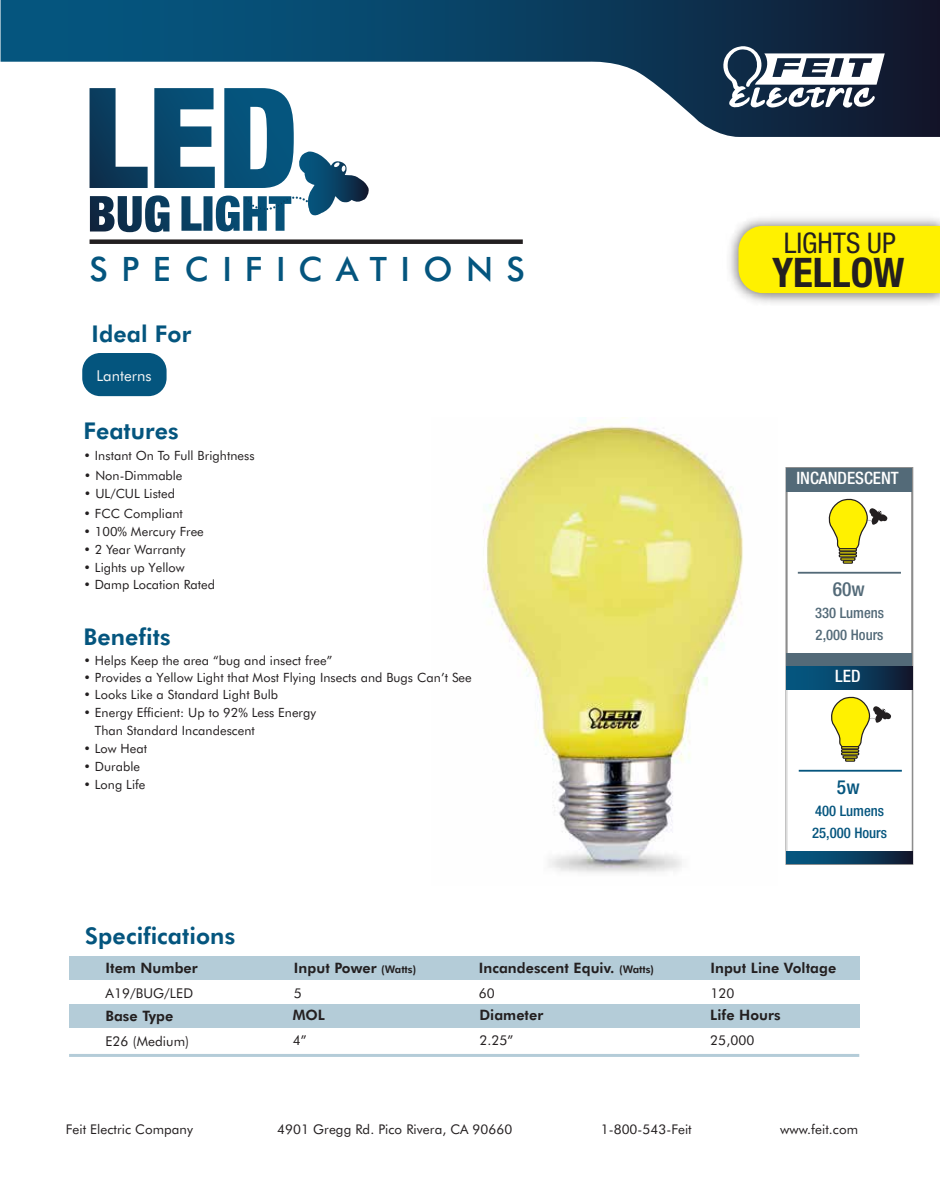
<style>
.page{position:relative;width:940px;height:1188px;background:#fff}
.page>*{position:absolute;margin:0;border:0;box-sizing:border-box;transform-origin:0 0}
.t1{font:700 condensed 40.8px "Helvetica Neue";color:#231f20}
.t2{font:500 33.6px "Futura BT";letter-spacing:.4em;color:#04557e}
.t3{font:condensed 28.5px "Helvetica Neue";color:#231f20}
.t4{font:800 23.1px "Futura BT";letter-spacing:.005em;color:#04557e}
.t5{font:500 condensed 19.5px "Helvetica Neue";color:#536a78}
.t6{font:500 condensed 19.5px "Helvetica Neue";color:#05557e}
.t7{font:500 condensed 17.1px "Helvetica Neue";color:#fff}
.t8{font:15px "Futura BT";color:#f5f5f5}
.t9{font:500 condensed 14.7px/21.9px "Helvetica Neue";color:#05557e}
.t10{font:500 condensed 14.7px/21.9px "Helvetica Neue";color:#536a78}
.t11{font:800 14.4px "Futura BT";letter-spacing:.005em;color:#231f20}
.t12{font:13.5px "Futura BT";letter-spacing:.005em;color:#231f20}
.t13{font:13.35px "Futura BT";letter-spacing:.005em;color:#231f20}
.t14{font:12.75px/18px "Futura BT";letter-spacing:.005em;color:#231f20}
.s1{font-size:10.5px}
</style>
<div class="page">
<hr style="left:69px;top:1054px;width:790px;height:3px;background:#04557e">
<div style="left:69px;top:956px;width:790px;height:24px;background:#b4ccd8"></div>
<div style="left:69px;top:1004px;width:790px;height:24px;background:#b4ccd8"></div>
<div style="left:82px;top:353px;width:84px;height:43px;background:#04557e;border-radius:18px"></div>
<div style="left:90px;top:239px;width:433px;height:5px;background:#231f20"></div>
<svg style="left:89px;top:137px;width:280px;height:95px"></svg>
<svg style="left:1px;top:0;width:939px;height:137px"></svg>
<svg style="left:722px;top:46px;width:162px;height:63px"></svg>
<img style="left:483px;top:418px;width:260px;height:455px">
<img style="left:729px;top:218px;width:211px;height:85px">
<div style="left:738px;top:226px;width:202px;height:67px;background:#fff100"></div>
<div style="left:785px;top:467px;width:128px;height:398px;border:2px solid #5b5b5b"></div>
<div style="left:786px;top:468px;width:126px;height:23px;background:#536a78"></div>
<div style="left:786px;top:654px;width:126px;height:12px;background:#536a78"></div>
<hr style="left:797px;top:572px;width:104px;height:2px;background:#536a78">
<svg style="left:828px;top:498px;width:59px;height:76px"></svg>
<div style="left:842px;top:560px;width:11px;height:4px;border:1px solid #231f20"></div>
<div style="left:786px;top:666px;width:126px;height:198px;background:#fff"></div>
<div style="left:786px;top:666px;width:126px;height:23px;background:linear-gradient(to right,#03608c,#111e35)"></div>
<svg style="left:786px;top:852px;width:126px;height:12px;background:#093e5f"></svg>
<hr style="left:798px;top:770px;width:103px;height:2px;background:#05557e">
<svg style="left:830px;top:696px;width:61px;height:76px"></svg>
<div style="left:845px;top:758px;width:10px;height:4px;border:1px solid #231f20"></div>
<h2 class="t2" style="left:89px;top:249px;width:437px">SPECIFICATIONS</h2>
<h3 class="t4" style="left:92px;top:320px;width:101px">Ideal For</h3>
<p class="t8" style="left:96px;top:367px;width:57px">Lanterns</p>
<h3 class="t4" style="left:83px;top:417px;width:97px">Features</h3>
<p class="t14" style="left:83px;top:447px;width:173px">• Instant On To Full Brightness</p>
<p class="t14" style="left:84px;top:467px;width:100px">• Non-Dimmable</p>
<p class="t14" style="left:84px;top:484px;width:93px">• UL/CUL Listed</p>
<p class="t14" style="left:83px;top:504px;width:101px">• FCC Compliant</p>
<p class="t14" style="left:83px;top:523px;width:122px">• 100% Mercury Free</p>
<p class="t14" style="left:83px;top:541px;width:104px">• 2 Year Warranty</p>
<p class="t14" style="left:83px;top:559px;width:103px">• Lights up Yellow</p>
<p class="t14" style="left:83px;top:575px;width:133px">• Damp Location Rated</p>
<h3 class="t4" style="left:83px;top:623px;width:89px">Benefits</h3>
<p class="t14" style="left:83px;top:652px;width:250px">• Helps Keep the area “bug and insect free”</p>
<p class="t14" style="left:83px;top:669px;width:390px">• Provides a Yellow Light that Most Flying Insects and Bugs Can’t See</p>
<p class="t14" style="left:83px;top:686px;width:196px">• Looks Like a Standard Light Bulb</p>
<p class="t14" style="left:95px;top:704px;width:222px;text-indent:-11px">• Energy Efficient: Up to 92% Less Energy<br>Than Standard Incandescent</p>
<p class="t14" style="left:83px;top:740px;width:65px">• Low Heat</p>
<p class="t14" style="left:83px;top:758px;width:58px">• Durable</p>
<p class="t14" style="left:83px;top:776px;width:64px">• Long Life</p>
<h3 class="t3" style="left:783px;top:226px;width:113px">LIGHTS UP</h3>
<h1 class="t1" style="left:772px;top:248px;width:134px">YELLOW</h1>
<h3 class="t7" style="left:796px;top:468px;width:104px">INCANDESCENT</h3>
<h3 class="t5" style="left:832px;top:578px;width:34px">60w</h3>
<p class="t10" style="left:815px;top:601px;width:70px">330 Lumens<br>2,000 Hours</p>
<h3 class="t7" style="left:835px;top:666px;width:27px">LED</h3>
<h3 class="t6" style="left:837px;top:776px;width:24px">5w</h3>
<p class="t9" style="left:812px;top:799px;width:76px">400 Lumens<br>25,000 Hours</p>
<h3 class="t4" style="left:85px;top:921px;width:152px">Specifications</h3>
<p class="t11" style="left:105px;top:959px;width:94px">Item Number</p>
<p class="t11" style="left:710px;top:959px;width:127px">Input Line Voltage</p>
<p class="t11" style="left:294px;top:959px;width:124px">Input Power <span class="s1">(Watts)</span></p>
<p class="t11" style="left:479px;top:959px;width:177px">Incandescent Equiv. <span class="s1">(Watts)</span></p>
<p class="t11" style="left:293px;top:1006px;width:34px">MOL</p>
<p class="t12" style="left:294px;top:985px;width:9px">5</p>
<p class="t12" style="left:479px;top:985px;width:17px">60</p>
<p class="t12" style="left:293px;top:1032px;width:15px">4”</p>
<p class="t12" style="left:105px;top:985px;width:89px">A19/BUG/LED</p>
<p class="t12" style="left:710px;top:985px;width:26px">120</p>
<p class="t11" style="left:479px;top:1006px;width:65px">Diameter</p>
<p class="t11" style="left:710px;top:1006px;width:72px">Life Hours</p>
<p class="t11" style="left:105px;top:1007px;width:69px">Base Type</p>
<p class="t12" style="left:479px;top:1032px;width:35px">2.25”</p>
<p class="t12" style="left:105px;top:1033px;width:85px">E26 (Medium)</p>
<p class="t12" style="left:710px;top:1032px;width:46px">25,000</p>
<p class="t13" style="left:66px;top:1121px;width:129px">Feit Electric Company</p>
<p class="t13" style="left:277px;top:1121px;width:236px">4901 Gregg Rd. Pico Rivera, CA 90660</p>
<p class="t13" style="left:601px;top:1121px;width:92px">1-800-543-Feit</p>
<p class="t13" style="left:780px;top:1121px;width:79px">www.feit.com</p>
</div>
